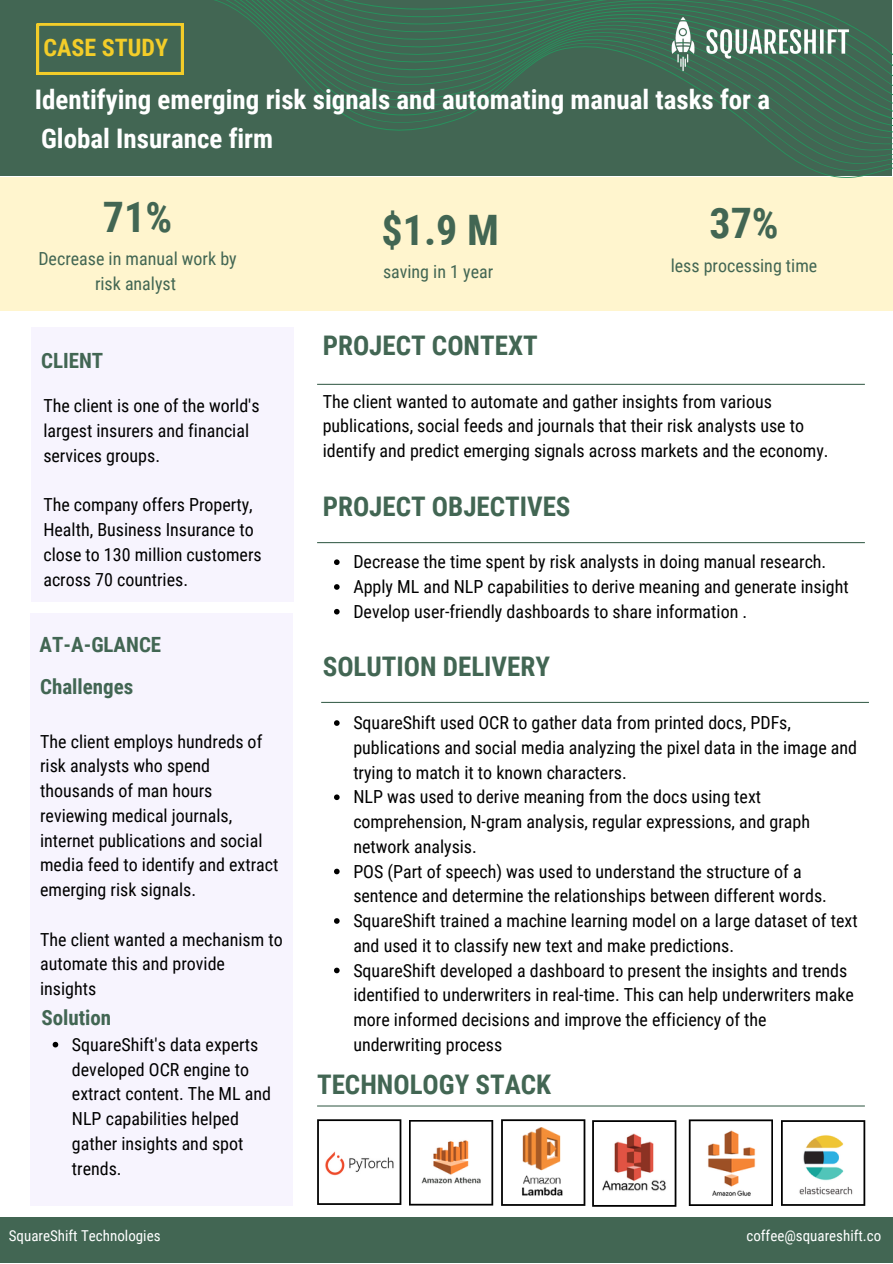
<style>
.page{position:relative;width:893px;height:1264px;background:#fff}
.page>*{position:absolute;margin:0;border:0;box-sizing:border-box;transform-origin:0 0}
.t1{font:700 42px "Roboto Condensed";color:#426653}
.t2{font:700 27px/39.3px "Roboto Condensed";color:#fff}
.t3{font:700 27px "Roboto Condensed";color:#426653}
.t4{font:700 24px "Roboto Condensed";color:#f3cd29}
.t5{font:700 21px/41.5px "Roboto Condensed";color:#426653}
.t6{font:18px/24.8px "Roboto Condensed";color:#000}
.t7{font:18px/24.8px "Roboto Condensed";color:#426653;text-align:center}
.t8{font:15px "Roboto Condensed";color:#fff}
</style>
<div class="page">
<div style="left:0;top:0;width:891px;height:176px;background:#426653"></div>
<div style="left:0;top:177px;width:892px;height:133px;background:#fff5ce"></div>
<svg style="left:214px;top:0;width:678px;height:178px"></svg>
<div style="left:0;top:1217px;width:892px;height:45px;background:#426653"></div>
<img style="left:656px;top:11px;width:201px;height:64px">
<svg style="left:37px;top:24px;width:146px;height:50px"></svg>
<div style="left:31px;top:327px;width:263px;height:275px;background:#f7f4fe"></div>
<svg style="left:334px;top:559px;width:5px;height:6px"></svg>
<svg style="left:334px;top:584px;width:5px;height:5px"></svg>
<svg style="left:334px;top:609px;width:5px;height:5px"></svg>
<svg style="left:334px;top:720px;width:5px;height:6px"></svg>
<svg style="left:334px;top:794px;width:5px;height:6px"></svg>
<svg style="left:334px;top:868px;width:5px;height:6px"></svg>
<svg style="left:334px;top:918px;width:5px;height:5px"></svg>
<svg style="left:334px;top:967px;width:5px;height:6px"></svg>
<div style="left:30px;top:613px;width:262px;height:592px;background:#f7f4fe"></div>
<svg style="left:53px;top:1041px;width:5px;height:6px"></svg>
<svg style="left:781px;top:1120px;width:84px;height:85px"></svg>
<hr style="left:317px;top:542px;width:547px;height:1px;background:#426653">
<hr style="left:321px;top:702px;width:547px;height:1px;background:#426653">
<hr style="left:317px;top:1105px;width:547px;height:1px;background:#426653">
<svg style="left:409px;top:1120px;width:84px;height:85px"></svg>
<svg style="left:501px;top:1119px;width:84px;height:86px"></svg>
<img style="left:416px;top:1137px;width:70px;height:48px">
<svg style="left:592px;top:1120px;width:84px;height:86px"></svg>
<svg style="left:688px;top:1119px;width:85px;height:86px"></svg>
<img style="left:704px;top:1127px;width:54px;height:72px">
<hr style="left:317px;top:384px;width:547px;height:1px;background:#426653">
<svg style="left:317px;top:1119px;width:84px;height:85px"></svg>
<img style="left:322px;top:1148px;width:73px;height:28px">
<h3 class="t4" style="left:44px;top:34px;width:126px">CASE STUDY</h3>
<h2 class="t2" style="left:35px;top:80px;width:736px">Identifying emerging risk signals and automating manual tasks for a<br>Global Insurance firm</h2>
<h1 class="t1" style="left:103px;top:193px;width:71px">71%</h1>
<p class="t7" style="left:38px;top:247px;width:200px">Decrease in manual work by risk analyst</p>
<p class="t5" style="left:41px;top:339px;width:64px">CLIENT</p>
<p class="t6" style="left:43px;top:394px;width:218px">The client is one of the world's largest insurers and financial services groups.</p>
<p class="t6" style="left:43px;top:493px;width:220px">The company offers Property,<br>Health, Business Insurance to close to 130 million customers across 70 countries.</p>
<p class="t5" style="left:40px;top:624px;width:123px">AT-A-GLANCE<br>Challenges</p>
<p class="t6" style="left:40px;top:729px;width:240px">The client employs hundreds of risk analysts who spend thousands of man hours reviewing medical journals, internet publications and social media feed to identify and extract emerging risk signals.</p>
<p class="t6" style="left:40px;top:927px;width:244px">The client wanted a mechanism to automate this and provide insights</p>
<p class="t6" style="left:72px;top:1032px;width:200px">SquareShift's data experts developed OCR engine to extract content. The ML and<br>NLP capabilities helped gather insights and spot trends.</p>
<p class="t5" style="left:41px;top:997px;width:71px">Solution</p>
<h1 class="t1" style="left:381px;top:206px;width:119px">$1.9 M</h1>
<p class="t7" style="left:383px;top:260px;width:112px">saving in 1 year</p>
<h1 class="t1" style="left:709px;top:199px;width:71px">37%</h1>
<p class="t7" style="left:670px;top:254px;width:148px">less processing time</p>
<h2 class="t3" style="left:323px;top:330px;width:216px">PROJECT CONTEXT</h2>
<p class="t6" style="left:323px;top:389px;width:507px">The client wanted to automate and gather insights from various publications, social feeds and journals that their risk analysts use to identify and predict emerging signals across markets and the economy.</p>
<h2 class="t3" style="left:323px;top:490px;width:249px">PROJECT OBJECTIVES</h2>
<p class="t6" style="left:353px;top:550px;width:497px">Decrease the time spent by risk analysts in doing manual research.<br>Apply ML and NLP capabilities to derive meaning and generate insight<br>Develop user-friendly dashboards to share information .</p>
<h2 class="t3" style="left:323px;top:651px;width:229px">SOLUTION DELIVERY</h2>
<p class="t6" style="left:353px;top:710px;width:506px">SquareShift used OCR to gather data from printed docs, PDFs, publications and social media analyzing the pixel data in the image and trying to match it to known characters.<br>NLP was used to derive meaning from the docs using text comprehension, N-gram analysis, regular expressions, and graph network analysis.<br>POS (Part of speech) was used to understand the structure of a sentence and determine the relationships between different words.<br>SquareShift trained a machine learning model on a large dataset of text and used it to classify new text and make predictions.<br>SquareShift developed a dashboard to present the insights and trends identified to underwriters in real-time. This can help underwriters make more informed decisions and improve the efficiency of the underwriting process</p>
<h2 class="t3" style="left:317px;top:1068px;width:235px">TECHNOLOGY STACK</h2>
<p class="t8" style="left:9px;top:1227px;width:153px">SquareShift Technologies</p>
<p class="t8" style="left:746px;top:1227px;width:136px">coffee@squareshift.co</p>
</div>
